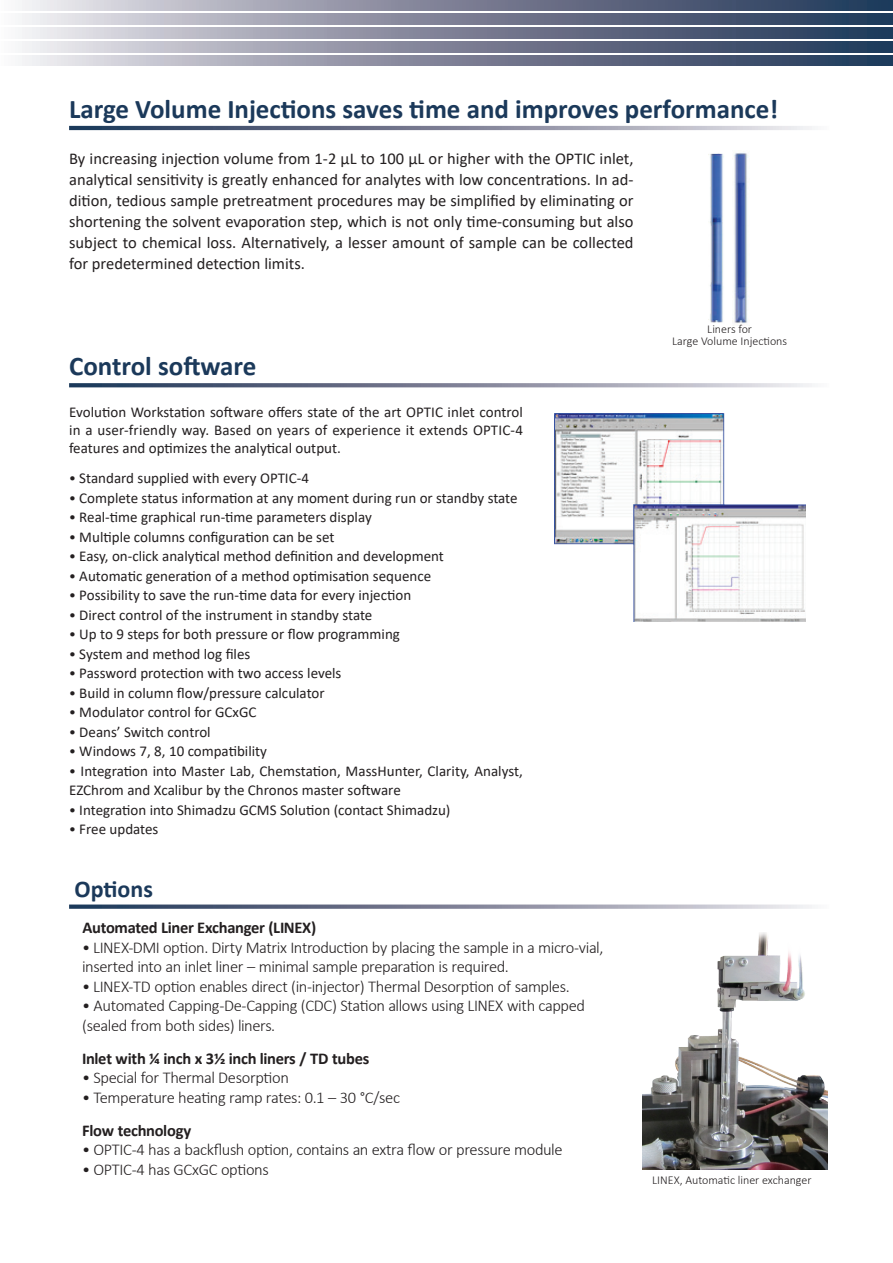
<style>
.page{position:relative;width:893px;height:1263px;background:#fff}
.page>*{position:absolute;margin:0;border:0;box-sizing:border-box;transform-origin:0 0}
.t1{font:700 27px "Calibri";color:#1b395a}
.t2{font:700 24px "Calibri";color:#1b395a}
.t3{font:300 16.5px/19.5px "Calibri";letter-spacing:-.025em;color:#231f20}
.t4{font:16.5px/21px "Calibri";color:#231f20;text-align:justify}
.t5{font:700 16.5px "Calibri";letter-spacing:-.02em;color:#231f20}
.t6{font:15px/18px "Calibri";color:#231f20;text-align:justify}
.t7{font:300 12px/12px "Calibri";color:#231f20;text-align:center}
.s1{font-weight:300}
</style>
<div class="page">
<svg style="left:22px;top:0;width:871px;height:11px;background:#80869a"></svg>
<svg style="left:22px;top:14px;width:871px;height:10px;background:#80869a"></svg>
<svg style="left:22px;top:28px;width:871px;height:10px;background:#80869a"></svg>
<svg style="left:22px;top:41px;width:871px;height:11px;background:#80869a"></svg>
<svg style="left:22px;top:55px;width:871px;height:11px;background:#80869a"></svg>
<svg style="left:69px;top:126px;width:743px;height:4px;background:#7e859a"></svg>
<svg style="left:69px;top:383px;width:743px;height:4px;background:#838a9d"></svg>
<img style="left:710px;top:153px;width:14px;height:170px">
<img style="left:642px;top:932px;width:186px;height:237px">
<img style="left:732px;top:151px;width:18px;height:173px">
<img style="left:555px;top:413px;width:251px;height:208px">
<svg style="left:69px;top:904px;width:743px;height:5px;background:#9197a8"></svg>
<h1 class="t1" style="left:69px;top:90px;width:711px">Large Volume Injections saves time and improves performance!</h1>
<p class="t4" style="left:69px;top:148px;width:566px">By increasing injection volume from 1-2 µL to 100 µL or higher with the OPTIC inlet, analytical sensitivity is greatly enhanced for analytes with low concentrations. In ad&shy;dition, tedious sample pretreatment procedures may be simplified by eliminating or shortening the solvent evaporation step, which is not only time-consuming but also subject to chemical loss. Alternatively, a lesser amount of sample can be collected for predetermined detection limits.</p>
<h1 class="t1" style="left:69px;top:347px;width:189px">Control software</h1>
<p class="t6" style="left:69px;top:403px;width:455px">Evolution Workstation software offers state of the art OPTIC inlet control in a user-friendly way. Based on years of experience it extends OPTIC-4 features and optimizes the analytical output.</p>
<p class="t6" style="left:69px;top:469px;width:242px"><span class="s1">•</span> Standard supplied with every OPTIC-4</p>
<p class="t6" style="left:69px;top:488px;width:450px"><span class="s1">•</span> Complete status information at any moment during run or standby state</p>
<p class="t6" style="left:69px;top:508px;width:304px"><span class="s1">•</span> Real-time graphical run-time parameters display</p>
<p class="t6" style="left:69px;top:527px;width:267px"><span class="s1">•</span> Multiple columns configuration can be set</p>
<p class="t6" style="left:69px;top:547px;width:377px"><span class="s1">•</span> Easy, on-click analytical method definition and development</p>
<p class="t6" style="left:69px;top:566px;width:364px"><span class="s1">•</span> Automatic generation of a method optimisation sequence</p>
<p class="t6" style="left:69px;top:586px;width:344px"><span class="s1">•</span> Possibility to save the run-time data for every injection</p>
<p class="t6" style="left:69px;top:605px;width:305px"><span class="s1">•</span> Direct control of the instrument in standby state</p>
<p class="t6" style="left:69px;top:625px;width:333px"><span class="s1">•</span> Up to 9 steps for both pressure or flow programming</p>
<p class="t6" style="left:69px;top:644px;width:183px"><span class="s1">•</span> System and method log files</p>
<p class="t6" style="left:69px;top:664px;width:274px"><span class="s1">•</span> Password protection with two access levels</p>
<p class="t6" style="left:69px;top:683px;width:257px"><span class="s1">•</span> Build in column flow/pressure calculator</p>
<p class="t6" style="left:69px;top:703px;width:189px"><span class="s1">•</span> Modulator control for GCxGC</p>
<p class="t6" style="left:69px;top:722px;width:143px"><span class="s1">•</span> Deans’ Switch control</p>
<p class="t6" style="left:69px;top:742px;width:200px"><span class="s1">•</span> Windows 7, 8, 10 compatibility</p>
<p class="t6" style="left:69px;top:761px;width:456px;line-height:19.5px"><span class="s1">•</span> Integration into Master Lab, Chemstation, MassHunter, Clarity, Analyst,<br>EZChrom and Xcalibur by the Chronos master software</p>
<p class="t6" style="left:69px;top:800px;width:383px"><span class="s1">•</span> Integration into Shimadzu GCMS Solution (contact Shimadzu)</p>
<p class="t6" style="left:69px;top:820px;width:91px"><span class="s1">•</span> Free updates</p>
<h2 class="t2" style="left:75px;top:872px;width:80px">Options</h2>
<p class="t5" style="left:82px;top:916px;width:235px">Automated Liner Exchanger (LINEX)</p>
<p class="t3" style="left:82px;top:937px;width:523px">• LINEX-DMI option. Dirty Matrix Introduction by placing the sample in a micro-vial, inserted into an inlet liner – minimal sample preparation is required.</p>
<p class="t3" style="left:82px;top:976px;width:489px">• LINEX-TD option enables direct (in-injector) Thermal Desorption of samples.</p>
<p class="t3" style="left:82px;top:996px;width:505px">• Automated Capping-De-Capping (CDC) Station allows using LINEX with capped (sealed from both sides) liners.</p>
<p class="t5" style="left:82px;top:1047px;width:289px">Inlet with ¼ inch x 3½ inch liners / TD tubes</p>
<p class="t3" style="left:82px;top:1068px;width:208px">• Special for Thermal Desorption</p>
<p class="t3" style="left:82px;top:1087px;width:320px">• Temperature heating ramp rates: 0.1 – 30 °C/sec</p>
<p class="t5" style="left:82px;top:1119px;width:111px">Flow technology</p>
<p class="t3" style="left:82px;top:1140px;width:482px">• OPTIC-4 has a backflush option, contains an extra flow or pressure module</p>
<p class="t3" style="left:82px;top:1159px;width:188px">• OPTIC-4 has GCxGC options</p>
<p class="t7" style="left:672px;top:323px;width:116px">Liners for<br>Large Volume Injections</p>
<p class="t7" style="left:652px;top:1174px;width:161px">LINEX, Automatic liner exchanger</p>
</div>
